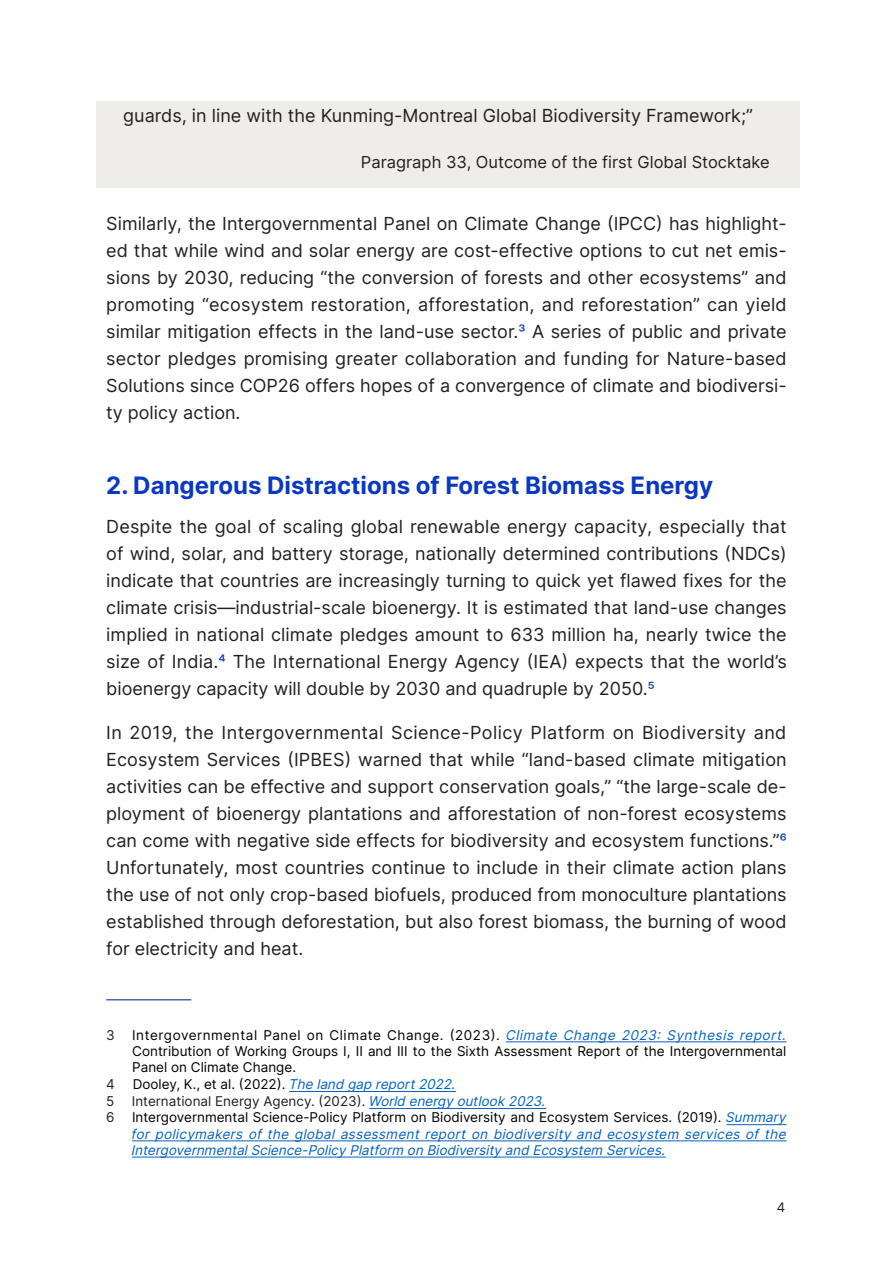
<style>
.page{position:relative;width:893px;height:1263px;background:#fff}
.page>*{position:absolute;margin:0;border:0;box-sizing:border-box;transform-origin:0 0}
.t1{font:700 24px "Inter";color:#0a38c2}
.t2{font:18px/27px "Inter";color:#231f20;text-align:justify}
.t3{font:16.5px "Inter";color:#231f20}
.단락_스타일_1{font:italic 13.5px/16.2px "Inter";color:#0563c1;text-align:justify}
.단락_스타일_1-2{font:13.5px/16.2px "Inter";color:#000}
.단락_스타일_1-3{font:13.5px "Inter";color:#231f20}
.t4{font:13.5px "Pretendard";color:#231f20}
.s1{color:#0a38c2}
.s2{font-style:italic;color:#0563c1}
.s3{font-style:normal;color:#000}
</style>
<div class="page">
<div style="left:96px;top:101px;width:703px;height:86px;background:#efedea"></div>
<hr style="left:106px;top:999px;width:85px;height:1px;background:#5164ae">
<hr style="left:506px;top:1041px;width:281px;height:1px;background:#0563c1">
<hr style="left:289px;top:1091px;width:167px;height:1px;background:#0563c1">
<hr style="left:369px;top:1108px;width:177px;height:1px;background:#0563c1">
<hr style="left:726px;top:1124px;width:61px;height:1px;background:#0563c1">
<hr style="left:132px;top:1140px;width:655px;height:1px;background:#0563c1">
<hr style="left:132px;top:1156px;width:534px;height:1px;background:#0563c1">
<p class="t2" style="left:123px;top:101px;width:631px">guards, in line with the Kunming-Montreal Global Biodiversity Framework;”</p>
<p class="t3" style="left:361px;top:150px;width:410px">Paragraph 33, Outcome of the first Global Stocktake</p>
<p class="t2" style="left:106px;top:209px;width:682px">Similarly, the Intergovernmental Panel on Climate Change (IPCC) has highlight&shy;ed that while wind and solar energy are cost-effective options to cut net emis&shy;sions by 2030, reducing “the conversion of forests and other ecosystems” and promoting “ecosystem restoration, afforestation, and reforestation” can yield similar mitigation effects in the land-use sector.<span class="s1">3</span> A series of public and private sector pledges promising greater collaboration and funding for Nature-based Solutions since COP26 offers hopes of a convergence of climate and biodiversi&shy;ty policy action.</p>
<p class="t1" style="left:106px;top:467px;width:608px">2. Dangerous Distractions of Forest Biomass Energy</p>
<p class="t2" style="left:106px;top:513px;width:682px">Despite the goal of scaling global renewable energy capacity, especially that of wind, solar, and battery storage, nationally determined contributions (NDCs) indicate that countries are increasingly turning to quick yet flawed fixes for the climate crisis—industrial-scale bioenergy. It is estimated that land-use changes implied in national climate pledges amount to 633 million ha, nearly twice the size of India.<span class="s1">4</span> The International Energy Agency (IEA) expects that the world’s bioenergy capacity will double by 2030 and quadruple by 2050.<span class="s1">5</span></p>
<p class="t2" style="left:106px;top:719px;width:682px">In 2019, the Intergovernmental Science-Policy Platform on Biodiversity and Ecosystem Services (IPBES) warned that while “land-based climate mitigation activities can be effective and support conservation goals,” “the large-scale de&shy;ployment of bioenergy plantations and afforestation of non-forest ecosystems can come with negative side effects for biodiversity and ecosystem functions.”<span class="s1">6<br></span>Unfortunately, most countries continue to include in their climate action plans the use of not only crop-based biofuels, produced from monoculture plantations established through deforestation, but also forest biomass, the burning of wood for electricity and heat.</p>
<p class="단락_스타일_1-3" style="left:106px;top:1025px;width:10px">3</p>
<p class="단락_스타일_1-2" style="left:132px;top:1026px;width:659px">Intergovernmental Panel on Climate Change. (2023). <span class="s2">Climate Change 2023: Synthesis report.<br></span>Contribution of Working Groups I, II and III to the Sixth Assessment Report of the Intergovernmental<br>Panel on Climate Change.</p>
<p class="단락_스타일_1-3" style="left:106px;top:1074px;width:10px">4</p>
<p class="단락_스타일_1-2" style="left:133px;top:1076px;width:328px">Dooley, K., et al. (2022). <span class="s2">The land gap report2022.</span></p>
<p class="단락_스타일_1-3" style="left:106px;top:1091px;width:10px">5</p>
<p class="단락_스타일_1-3" style="left:132px;top:1091px;width:419px">International Energy Agency. (2023). <span class="s2">World energy outlook2023.</span></p>
<p class="단락_스타일_1-3" style="left:106px;top:1108px;width:10px">6</p>
<p class="단락_스타일_1" style="left:131px;top:1109px;width:660px"><span class="s3">Intergovernmental Science-Policy Platform on Biodiversity and Ecosystem Services. (2019).</span> Summary for policymakers of the global assessment report on biodiversity and ecosystem services of the IntergovernmentalScience-Policy Platform on Biodiversity and Ecosystem Services.</p>
<p class="t4" style="left:777px;top:1198px;width:10px">4</p>
</div>
